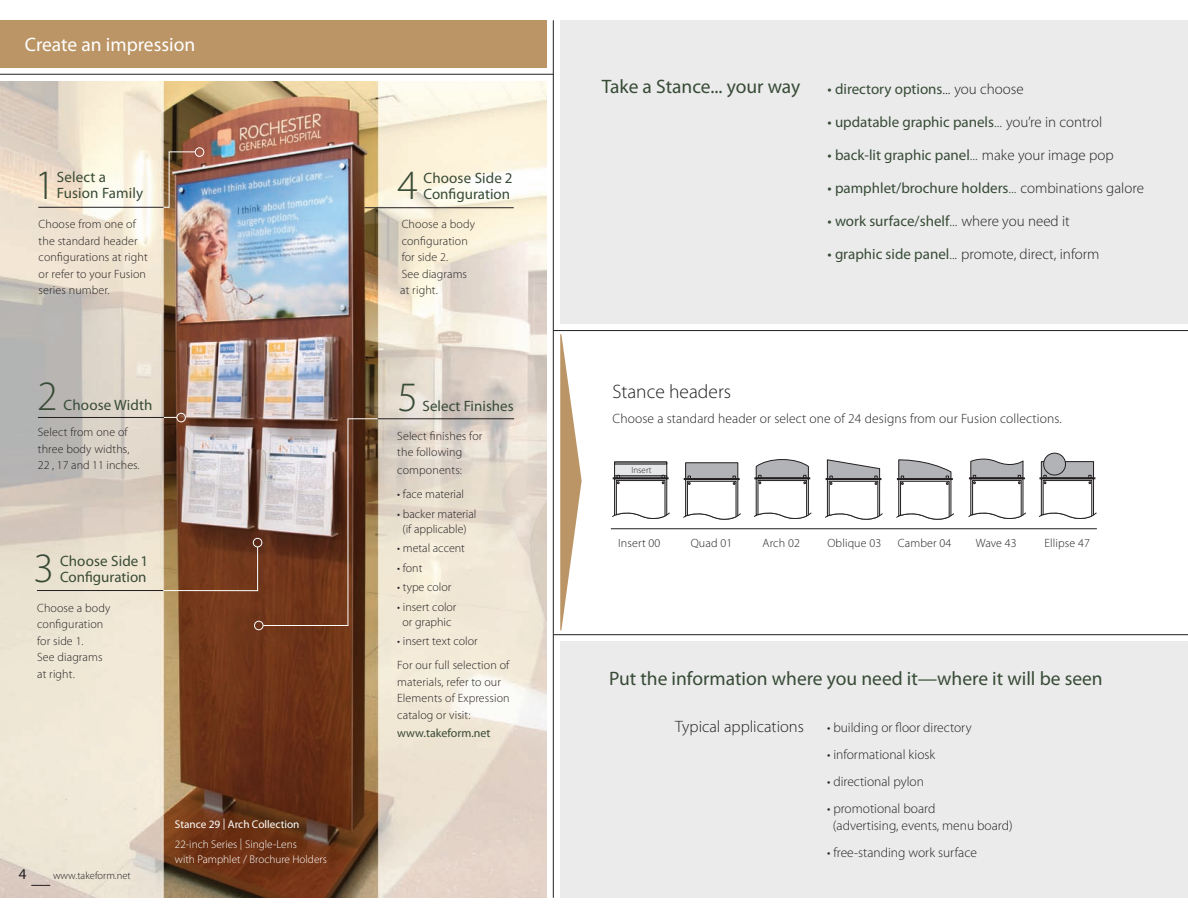
<style>
.page{position:relative;width:1188px;height:918px;background:#fff}
.page>*{position:absolute;margin:0;border:0;box-sizing:border-box;transform-origin:0 0}
.t1{font:300 42px "Myriad Pro";color:#384b36}
.t2{font:19.5px "Myriad Pro";color:#384b36}
.t3{font:19.5px "Myriad Pro";color:#fff}
.t4{font:300 19.5px "Myriad Pro";color:#231f20}
.t5{font:300 16.5px "Myriad Pro";color:#231f20}
.t6{font:15px/16.5px "Myriad Pro";color:#384b36}
.t7{font:300 15px "Myriad Pro";color:#231f20}
.t8{font:15px "Myriad Pro";color:#231f20}
.t9{font:300 13.5px/16.5px "Myriad Pro";color:#231f20}
.t10{font:300 12px/16.5px "Myriad Pro";letter-spacing:.01em;color:#231f20}
.t11{font:12px "Myriad Pro";color:#384b36}
.t12{font:300 11.25px/15px "Myriad Pro";color:#fff}
.t13{font:11.25px "Myriad Pro";color:#fff}
.t14{font:300 10.5px "Myriad Pro";color:#231f20}
.t15{font:300 9px "Myriad Pro";color:#231f20}
.s1{font-weight:300;color:#231f20}
.s2{font-weight:300}
.s3{font-weight:400;color:#384b36}
.s4{color:#384b36}
</style>
<div class="page">
<svg style="left:560px;top:334px;width:22px;height:296px"></svg>
<img style="left:0;top:81px;width:547px;height:817px">
<div style="left:560px;top:641px;width:628px;height:257px;background:#ebebec"></div>
<div style="left:0;top:20px;width:547px;height:48px;background:#bc9566"></div>
<div style="left:560px;top:20px;width:628px;height:304px;background:#ebebec"></div>
<svg style="left:754px;top:459px;width:58px;height:60px"></svg>
<svg style="left:1039px;top:453px;width:57px;height:66px"></svg>
<svg style="left:683px;top:462px;width:58px;height:57px"></svg>
<svg style="left:968px;top:458px;width:58px;height:61px"></svg>
<svg style="left:896px;top:459px;width:58px;height:60px"></svg>
<svg style="left:825px;top:459px;width:58px;height:60px"></svg>
<svg style="left:612px;top:462px;width:58px;height:57px"></svg>
<hr style="left:553px;top:20px;width:1px;height:878px;background:#231f20">
<hr style="left:554px;top:330px;width:634px;height:1px;background:#231f20">
<hr style="left:554px;top:634px;width:634px;height:1px;background:#231f20">
<hr style="left:611px;top:528px;width:486px;height:1px;background:#231f20">
<hr style="left:0;top:74px;width:554px;height:1px;background:#231f20">
<div style="left:195px;top:148px;width:9px;height:9px;border:1px solid #fff;border-radius:50%"></div>
<img style="left:163px;top:151px;width:33px;height:57px">
<hr style="left:38px;top:207px;width:126px;height:1px;background:#231f20">
<div style="left:177px;top:413px;width:9px;height:9px;border:1px solid #fff;border-radius:50%"></div>
<hr style="left:38px;top:417px;width:126px;height:1px;background:#231f20">
<hr style="left:37px;top:590px;width:126px;height:1px;background:#231f20">
<hr style="left:364px;top:207px;width:150px;height:1px;background:#231f20">
<hr style="left:378px;top:419px;width:136px;height:1px;background:#231f20">
<svg style="left:163px;top:417px;width:215px;height:209px;background:#8f6f5e"></svg>
<div style="left:254px;top:621px;width:9px;height:9px;border:1px solid #fff;border-radius:50%"></div>
<svg style="left:31px;top:885px;width:19px;height:1px"></svg>
<h2 class="t3" style="left:25px;top:33px;width:172px">Create an impression</h2>
<h1 class="t1" style="left:35px;top:160px;width:22px">1</h1>
<p class="t6" style="left:57px;top:168px;width:51px">Select a</p>
<p class="t6" style="left:57px;top:185px;width:88px">Fusion Family</p>
<p class="t10" style="left:39px;top:216px;width:111px">Choose from one of the standard header configurations at right or refer to your Fusion series number.</p>
<h1 class="t1" style="left:37px;top:370px;width:22px">2</h1>
<p class="t6" style="left:64px;top:396px;width:90px">Choose Width</p>
<p class="t10" style="left:38px;top:424px;width:103px">Select from one of three body widths,<br>22 , 17 and 11 inches.</p>
<h1 class="t1" style="left:33px;top:543px;width:22px">3</h1>
<p class="t6" style="left:60px;top:552px;width:90px">Choose Side 1</p>
<p class="t6" style="left:60px;top:568px;width:88px">Configuration</p>
<p class="t10" style="left:37px;top:599px;width:75px">Choose a body configuration for side 1.<br>See diagrams at right.</p>
<p class="t8" style="left:19px;top:865px;width:9px">4</p>
<p class="t14" style="left:53px;top:869px;width:79px">www.takeform.net</p>
<p class="t13" style="left:175px;top:817px;width:126px">Stance 29 | Arch Collection</p>
<p class="t12" style="left:175px;top:836px;width:154px">22-inch Series | Single-Lens<br>with Pamphlet / Brochure Holders</p>
<h1 class="t1" style="left:397px;top:160px;width:22px">4</h1>
<p class="t6" style="left:424px;top:169px;width:90px">Choose Side 2<br>Configuration</p>
<p class="t10" style="left:400px;top:216px;width:76px">Choose a body configuration for side 2.<br>See diagrams at right.</p>
<h1 class="t1" style="left:398px;top:371px;width:22px">5</h1>
<p class="t6" style="left:423px;top:397px;width:93px">Select Finishes</p>
<p class="t10" style="left:397px;top:427px;width:87px">Select finishes for the following</p>
<p class="t10" style="left:397px;top:462px;width:66px">components:</p>
<p class="t10" style="left:397px;top:486px;width:68px">• face material</p>
<p class="t10" style="left:397px;top:506px;width:81px;line-height:15px;text-align:center">• backer material (if applicable)</p>
<p class="t10" style="left:397px;top:540px;width:69px">• metal accent</p>
<p class="t10" style="left:397px;top:559px;width:27px">• font</p>
<p class="t10" style="left:397px;top:579px;width:55px">• type color</p>
<p class="t10" style="left:397px;top:599px;width:61px;line-height:15px;text-align:center">• insert color or graphic</p>
<p class="t10" style="left:397px;top:629px;width:114px;line-height:24px">• insert text color<br>For our full selection of</p>
<p class="t10" style="left:397px;top:673px;width:114px">materials, refer to our<br>Elements of Expression catalog or visit:</p>
<p class="t11" style="left:397px;top:725px;width:95px">www.takeform.net</p>
<h2 class="t2" style="left:602px;top:75px;width:200px">Take a Stance... your way</h2>
<p class="t6" style="left:828px;top:80px;width:198px">• directory options<span class="s1">... you choose</span></p>
<p class="t6" style="left:828px;top:113px;width:276px">• updatable graphic panels<span class="s2">...</span> <span class="s1">you’re in control</span></p>
<p class="t6" style="left:828px;top:146px;width:288px">• back-lit graphic panel<span class="s2">...</span> <span class="s1">make your image pop</span></p>
<p class="t6" style="left:828px;top:179px;width:318px">• pamphlet/brochure holders<span class="s2">...</span> <span class="s1">combinations galore</span></p>
<p class="t6" style="left:828px;top:212px;width:244px">• work surface/shelf<span class="s2">...</span> <span class="s1">where you need it</span></p>
<p class="t7" style="left:828px;top:245px;width:273px"><span class="s3">• graphic side panel</span><span class="s4">...</span> promote, direct, inform</p>
<h2 class="t4" style="left:612px;top:380px;width:120px">Stance headers</h2>
<p class="t9" style="left:613px;top:411px;width:451px">Choose a standard header or select one of 24 designs from our Fusion collections.</p>
<p class="t15" style="left:631px;top:465px;width:22px">Insert</p>
<p class="t10" style="left:618px;top:535px;width:44px">Insert 00</p>
<p class="t10" style="left:691px;top:535px;width:43px">Quad 01</p>
<p class="t10" style="left:763px;top:535px;width:39px">Arch 02</p>
<p class="t10" style="left:827px;top:535px;width:55px">Oblique 03</p>
<p class="t10" style="left:898px;top:535px;width:55px">Camber 04</p>
<p class="t10" style="left:976px;top:535px;width:43px">Wave 43</p>
<p class="t10" style="left:1044px;top:535px;width:47px">Ellipse 47</p>
<h2 class="t2" style="left:609px;top:666px;width:495px">Put the information where you need it—where it will be seen</h2>
<p class="t9" style="left:827px;top:720px;width:146px">• building or floor directory</p>
<p class="t9" style="left:827px;top:747px;width:110px">• informational kiosk</p>
<p class="t9" style="left:827px;top:774px;width:98px">• directional pylon</p>
<p class="t9" style="left:833px;top:801px;width:181px;text-indent:-6px">• promotional board<br>(advertising, events, menu board)</p>
<p class="t9" style="left:827px;top:844px;width:151px">• free-standing work surface</p>
<h3 class="t5" style="left:675px;top:717px;width:130px">Typical applications</h3>
</div>
